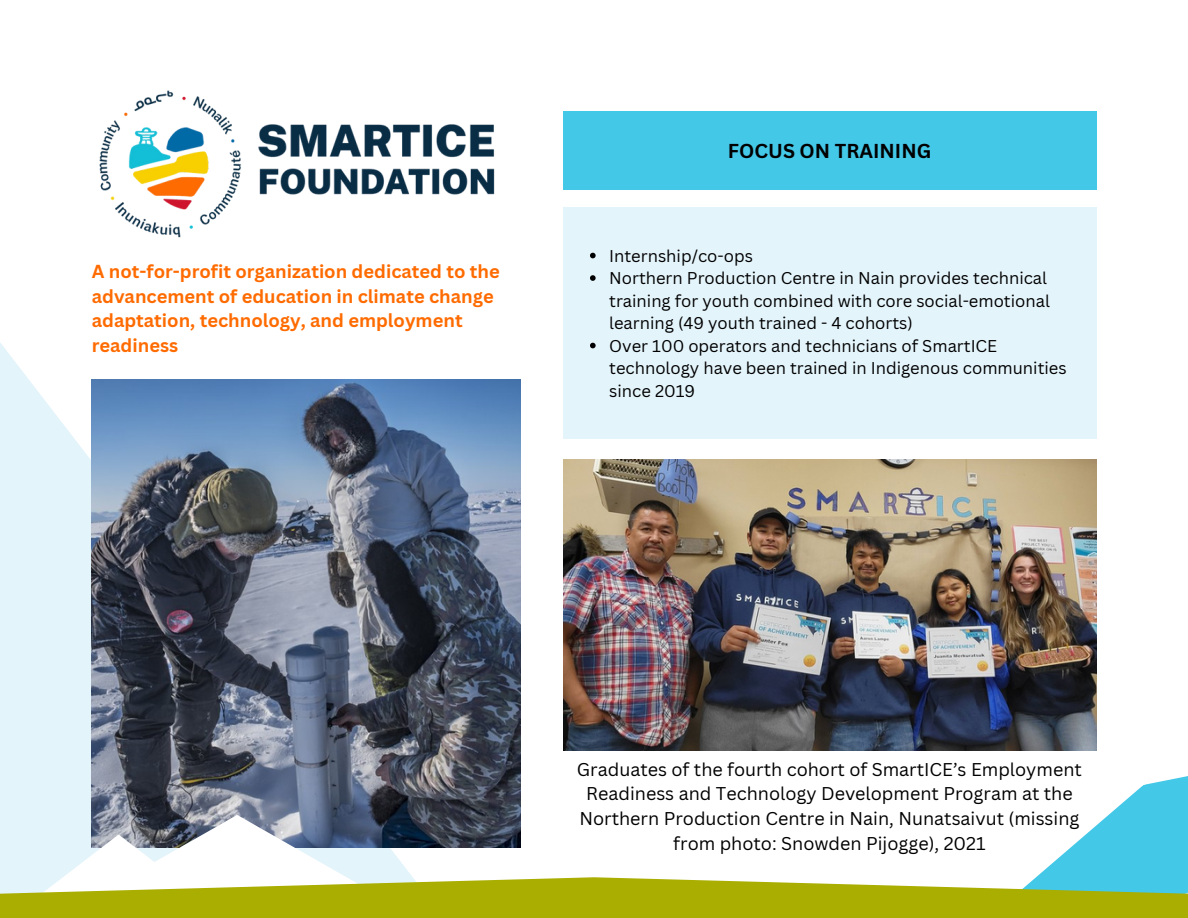
<style>
.page{position:relative;width:1188px;height:918px;background:#fff}
.page>*{position:absolute;margin:0;border:0;box-sizing:border-box;transform-origin:0 0}
.t1{font:700 19.65px "Canva Sans";color:#000}
.t2{font:700 18.3px/24.8px "Canva Sans";color:#ff6b00}
.t3{font:18px/24.8px "Canva Sans";color:#000;text-align:center}
.t4{font:16.65px/22.5px "Canva Sans";color:#000}
</style>
<div class="page">
<svg style="left:0;top:237px;width:469px;height:640px"></svg>
<img style="left:92px;top:379px;width:428px;height:468px">
<img style="left:99px;top:90px;width:396px;height:147px">
<img style="left:563px;top:459px;width:533px;height:292px">
<svg style="left:949px;top:735px;width:239px;height:142px"></svg>
<svg style="left:77px;top:815px;width:320px;height:62px"></svg>
<svg style="left:0;top:835px;width:237px;height:42px"></svg>
<div style="left:563px;top:111px;width:533px;height:79px;background:#44c8e8"></div>
<div style="left:563px;top:208px;width:533px;height:231px;background:#e4f4fb"></div>
<svg style="left:590px;top:253px;width:6px;height:5px"></svg>
<svg style="left:590px;top:275px;width:6px;height:6px"></svg>
<svg style="left:590px;top:343px;width:6px;height:5px"></svg>
<svg style="left:0;top:877px;width:1188px;height:41px;fill:#a9ae00"></svg>
<p class="t2" style="left:92px;top:258px;width:410px">A not-for-profit organization dedicated to the advancement of education in climate change adaptation, technology, and employment readiness</p>
<p class="t1" style="left:728px;top:137px;width:205px">FOCUS ON TRAINING</p>
<p class="t4" style="left:609px;top:244px;width:145px">Internship/co-ops</p>
<p class="t4" style="left:609px;top:267px;width:442px">Northern Production Centre in Nain provides technical training for youth combined with core social-emotional learning (49 youth trained - 4 cohorts)</p>
<p class="t4" style="left:609px;top:334px;width:459px">Over 100 operators and technicians of SmartICE technology have been trained in Indigenous communities since 2019</p>
<p class="t3" style="left:577px;top:756px;width:506px">Graduates of the fourth cohort of SmartICE’s Employment Readiness and Technology Development Program at the Northern Production Centre in Nain, Nunatsaivut (missing from photo: Snowden Pijogge), 2021</p>
</div>
